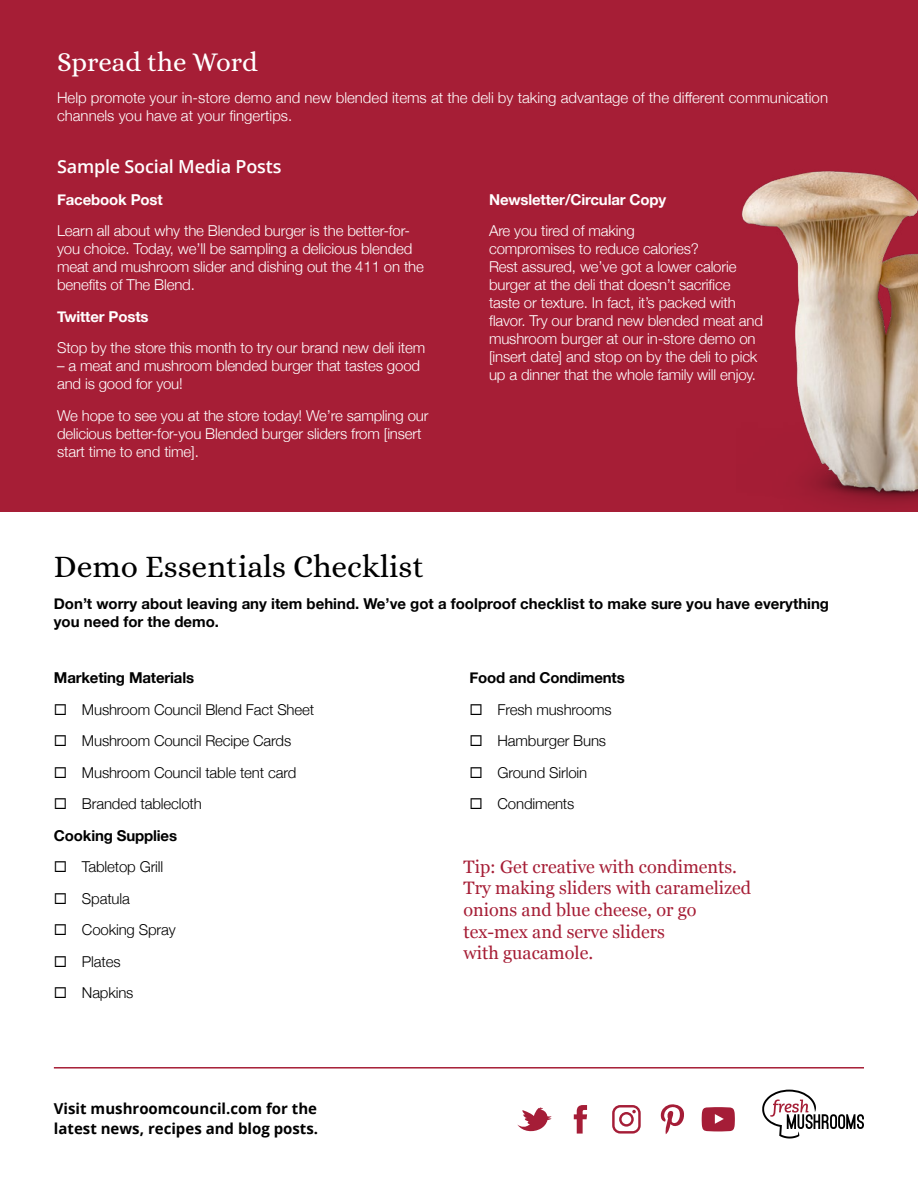
<style>
.page{position:relative;width:918px;height:1188px;background:#fff}
.page>*{position:absolute;margin:0;border:0;box-sizing:border-box;transform-origin:0 0}
.t1{font:31.5px "Alice";color:#000}
.t2{font:27px "Alice";letter-spacing:-.005em;color:#fff}
.t3{font:18px/21.6px "Georgia";color:#a61e36}
.t4{font:600 18px "Open Sans";letter-spacing:-.01em;color:#fff}
.t5{font:300 15px/18px "Helvetica Neue";letter-spacing:-.01em;color:#fff}
.t6{font:300 15px/31.5px "Helvetica Neue";letter-spacing:-.01em;color:#000}
.t7{font:700 15px/18px "Helvetica Neue";color:#000}
.t8{font:700 15px/19.5px "Open Sans";color:#000}
.t9{font:700 15px "Helvetica Neue";letter-spacing:-.01em;color:#fff}
.s1{font-weight:700}
</style>
<div class="page">
<hr style="left:54px;top:1067px;width:810px;height:2px;background:#a61e36">
<svg style="left:612px;top:1105px;width:29px;height:29px"></svg>
<svg style="left:517px;top:1107px;width:35px;height:25px"></svg>
<svg style="left:574px;top:1105px;width:13px;height:29px"></svg>
<svg style="left:661px;top:1104px;width:23px;height:30px"></svg>
<svg style="left:702px;top:1107px;width:33px;height:24px"></svg>
<svg style="left:762px;top:1090px;width:102px;height:49px"></svg>
<div style="left:0;top:0;width:918px;height:512px;background:#a61e36"></div>
<img style="left:741px;top:171px;width:177px;height:334px">
<h2 class="t2" style="left:57px;top:48px;width:202px">Spread the Word</h2>
<p class="t5" style="left:57px;top:87px;width:773px">Help promote your in-store demo and new blended items at the deli by taking advantage of the different communication channels you have at your fingertips.</p>
<p class="t4" style="left:57px;top:154px;width:226px">Sample Social Media Posts</p>
<p class="t9" style="left:57px;top:188px;width:107px">Facebook Post</p>
<p class="t5" style="left:57px;top:221px;width:368px">Learn all about why the Blended burger is the better-for&shy;you choice. Today, we’ll be sampling a delicious blended meat and mushroom slider and dishing out the 411 on the benefits of The Blend.</p>
<p class="t9" style="left:57px;top:305px;width:93px">Twitter Posts</p>
<p class="t5" style="left:57px;top:338px;width:370px">Stop by the store this month to try our brand new deli item</p>
<p class="t5" style="left:57px;top:356px;width:365px">– a meat and mushroom blended burger that tastes good and is good for you!</p>
<p class="t5" style="left:57px;top:405px;width:373px">We hope to see you at the store today! We’re sampling our delicious better-for-you Blended burger sliders from [insert start time to end time].</p>
<p class="t9" style="left:489px;top:188px;width:179px">Newsletter/Circular Copy</p>
<p class="t5" style="left:489px;top:221px;width:276px">Are you tired of making<br>compromises to reduce calories?<br>Rest assured, we’ve got a lower calorie burger at the deli that doesn’t sacrifice taste or texture. In fact, it’s packed with flavor. Try our brand new blended meat and mushroom burger at our in-store demo on [insert date] and stop on by the deli to pick up a dinner that the whole family will enjoy.</p>
<h1 class="t1" style="left:54px;top:550px;width:372px">Demo Essentials Checklist</h1>
<p class="t7" style="left:54px;top:595px;width:777px">Don’t worry about leaving any item behind. We’ve got a foolproof checklist to make sure you have everything you need for the demo.</p>
<p class="t7" style="left:54px;top:669px;width:142px">Marketing Materials</p>
<p class="t6" style="left:54px;top:692px;width:262px">◻ Mushroom Council Blend Fact Sheet</p>
<p class="t6" style="left:54px;top:724px;width:239px">◻ Mushroom Council Recipe Cards</p>
<p class="t6" style="left:54px;top:755px;width:244px">◻ Mushroom Council table tent card</p>
<p class="t6" style="left:54px;top:787px;width:150px">◻ Branded tablecloth<br><span class="s1">Cooking Supplies</span></p>
<p class="t6" style="left:54px;top:850px;width:111px">◻ Tabletop Grill</p>
<p class="t6" style="left:54px;top:881px;width:78px">◻ Spatula</p>
<p class="t6" style="left:54px;top:913px;width:123px">◻ Cooking Spray</p>
<p class="t6" style="left:54px;top:944px;width:68px">◻ Plates</p>
<p class="t6" style="left:54px;top:976px;width:81px">◻ Napkins</p>
<p class="t8" style="left:54px;top:1099px;width:266px">Visit mushroomcouncil.com for the latest news, recipes and blog posts.</p>
<p class="t7" style="left:469px;top:669px;width:157px">Food and Condiments</p>
<p class="t6" style="left:469px;top:692px;width:144px">◻ Fresh mushrooms</p>
<p class="t6" style="left:469px;top:724px;width:138px">◻ Hamburger Buns</p>
<p class="t6" style="left:469px;top:755px;width:119px">◻ Ground Sirloin</p>
<p class="t6" style="left:469px;top:787px;width:107px">◻ Condiments</p>
<p class="t3" style="left:464px;top:855px;width:289px">Tip: Get creative with condiments.<br>Try making sliders with caramelized onions and blue cheese, or go tex-mex and serve sliders<br>with guacamole.</p>
</div>
